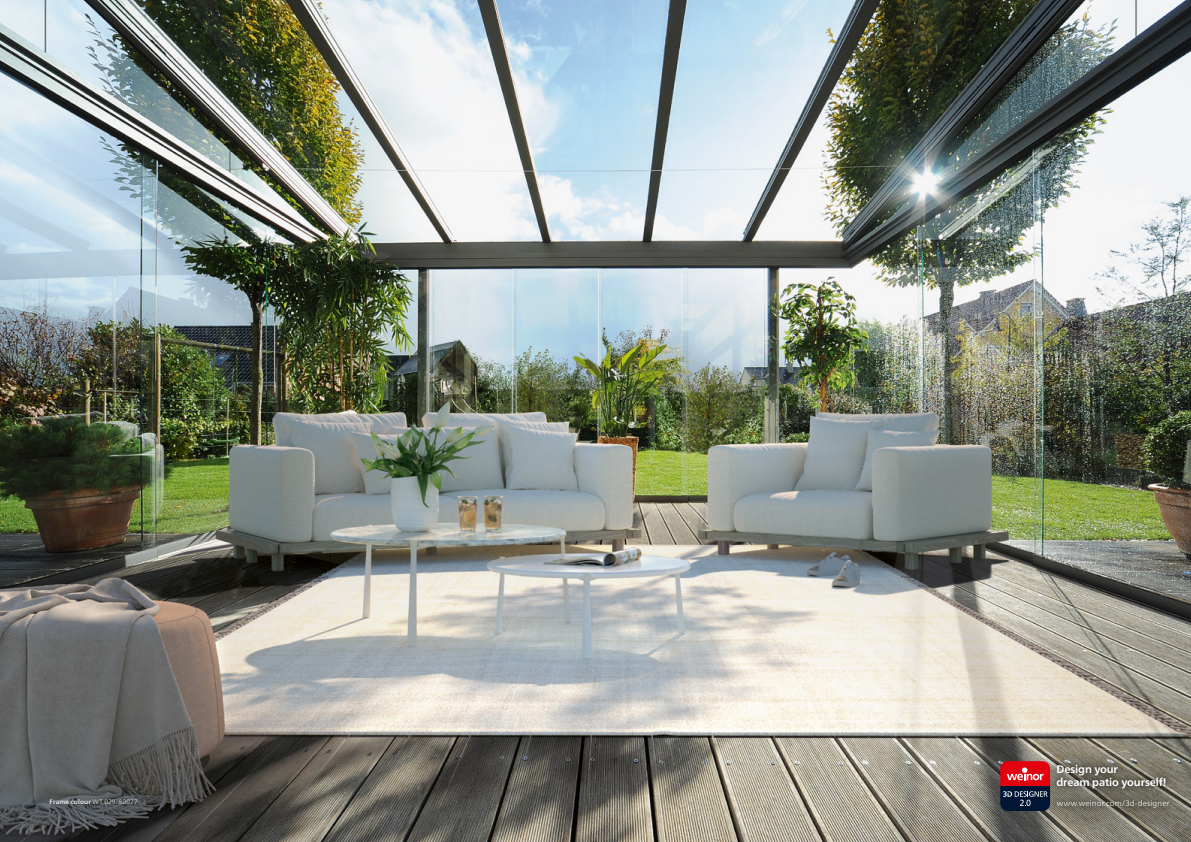
<style>
.page{position:relative;width:1191px;height:842px;background:#fff}
.page>*{position:absolute;margin:0;border:0;box-sizing:border-box;transform-origin:0 0}
.t1{font:700 11px/12.7px "Frutiger Neue LTW1 G";letter-spacing:-.015em;color:#fff}
.t2{font:300 8px "Frutiger Neue LTW1 G";letter-spacing:.015em;color:#fff}
.t3{font:700 6.5px "Frutiger Neue LTW1 G";letter-spacing:.02em;color:#ececed}
.s1{font-weight:300}
</style>
<div class="page">
<img style="left:0;top:0;width:1191px;height:842px">
<div style="left:47px;top:795px;width:97px;height:16px;background:#000;opacity:.28"></div>
<svg style="left:972px;top:752px;width:219px;height:80px;background:#74665f"></svg>
<p class="t3" style="left:50px;top:798px;width:90px">Frame colour <span class="s1">WT 029/80077</span></p>
<p class="t1" style="left:1056px;top:763px;width:112px">Design your<br>dream patio yourself!</p>
<p class="t2" style="left:1056px;top:799px;width:114px">www.weinor.com/3d-designer</p>
</div>
